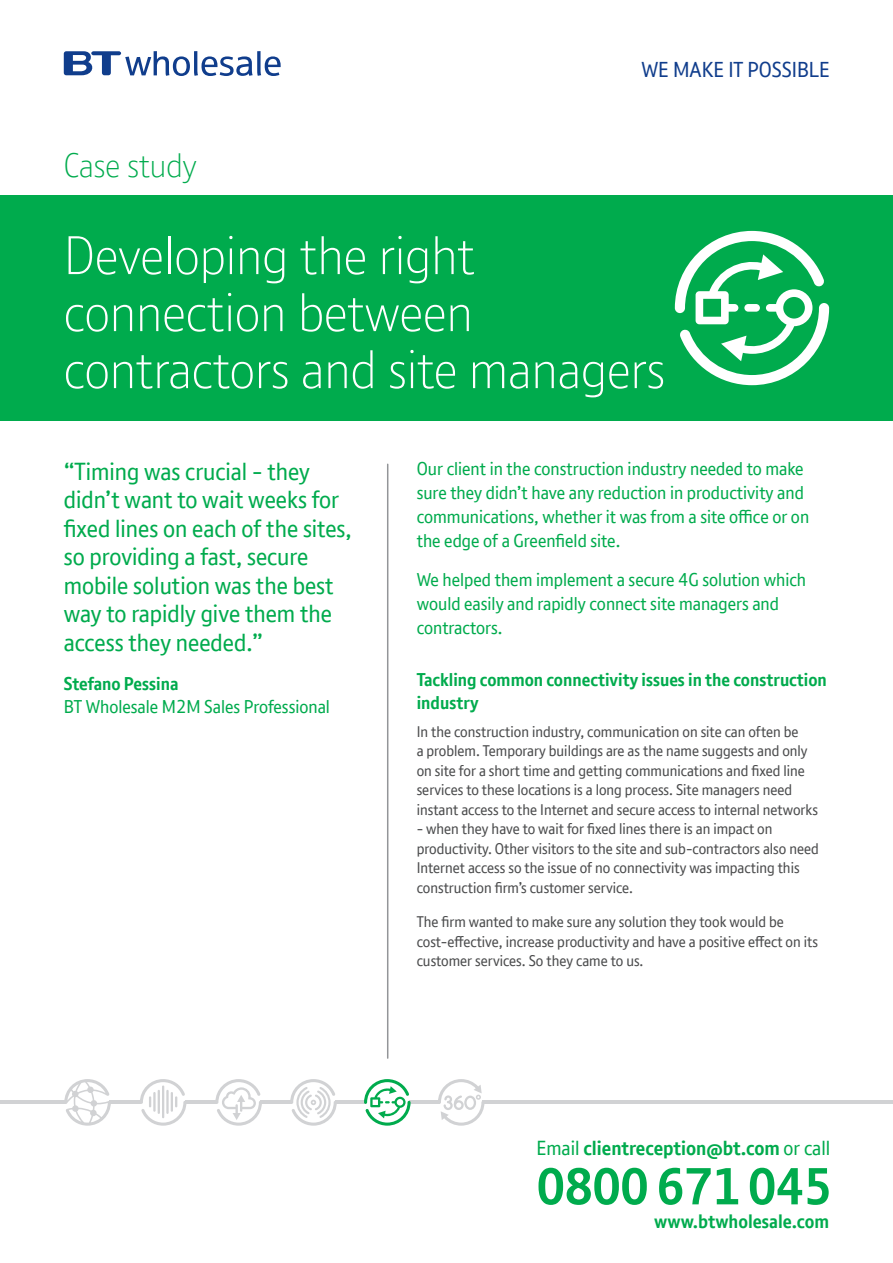
<style>
.page{position:relative;width:893px;height:1263px;background:#fff}
.page>*{position:absolute;margin:0;border:0;box-sizing:border-box;transform-origin:0 0}
.t1{font:300 52.5px/57px "BT Font";color:#fff}
.t2{font:700 50.25px "BT Font";letter-spacing:-.02em;color:#00ab4d}
.t3{font:300 33px "BT Font";color:#00ab4d}
.Body{font:24px/28.5px "BT Font";color:#00ab4d}
.t4{font:21px "BT Font";color:#103d8c}
.t5{font:700 19.8px "BT Font";color:#00ab4d}
.t6{font:700 18.9px "BT Font";color:#00ab4d}
.Body-2{font:18px/24px "BT Font";color:#00ab4d}
.Body-3{font:700 18px/22.5px "BT Font";color:#00ab4d}
.Body-4{font:15px/19.5px "BT Font";color:#4b4c4d}
.s1{font-weight:700}
.s2{font-weight:400}
</style>
<div class="page">
<div style="left:0;top:196px;width:893px;height:225px;background:#00ab4d"></div>
<svg style="left:64px;top:51px;width:217px;height:25px"></svg>
<hr style="left:109px;top:1101px;width:32px;height:3px;background:#d1d2d4">
<hr style="left:185px;top:1101px;width:32px;height:3px;background:#d1d2d4">
<hr style="left:0;top:1101px;width:66px;height:3px;background:#d1d2d4">
<hr style="left:483px;top:1101px;width:410px;height:3px;background:#d1d2d4">
<hr style="left:260px;top:1101px;width:32px;height:3px;background:#d1d2d4">
<svg style="left:215px;top:1079px;width:47px;height:47px"></svg>
<svg style="left:140px;top:1079px;width:46px;height:47px"></svg>
<svg style="left:64px;top:1079px;width:47px;height:47px"></svg>
<hr style="left:335px;top:1101px;width:31px;height:3px;background:#d1d2d4">
<hr style="left:409px;top:1101px;width:30px;height:3px;background:#d1d2d4">
<svg style="left:438px;top:1079px;width:46px;height:47px"></svg>
<svg style="left:290px;top:1079px;width:47px;height:47px"></svg>
<svg style="left:364px;top:1079px;width:47px;height:47px"></svg>
<svg style="left:675px;top:231px;width:154px;height:154px"></svg>
<div style="left:744px;top:304px;width:16px;height:8px;background:#fff;border-radius:4px"></div>
<hr style="left:387px;top:464px;width:1px;height:594px;background:#939598">
<p class="t3" style="left:64px;top:144px;width:134px">Case study</p>
<p class="t4" style="left:641px;top:55px;width:190px">WE MAKE IT POSSIBLE</p>
<p class="t1" style="left:64px;top:226px;width:603px">Developing the right connection between contractors and site managers</p>
<p class="Body" style="left:64px;top:457px;width:289px">“Timing was crucial - they didn’t want to wait weeks for fixed lines on each of the sites, so providing a fast, secure mobile solution was the best way to rapidly give them the access they needed.”</p>
<p class="Body-2" style="left:64px;top:672px;width:268px;line-height:22.5px"><span class="s1">Stefano Pessina<br></span>BT Wholesale M2M Sales Professional</p>
<p class="Body-2" style="left:417px;top:457px;width:394px">Our client in the construction industry needed to make sure they didn’t have any reduction in productivity and communications, whether it was from a site office or on the edge of a Greenfield site.</p>
<p class="Body-2" style="left:417px;top:567px;width:391px">We helped them implement a secure 4G solution which would easily and rapidly connect site managers and contractors.</p>
<p class="Body-3" style="left:417px;top:669px;width:412px">Tackling common connectivity issues in the construction industry</p>
<p class="Body-4" style="left:417px;top:722px;width:403px">In the construction industry, communication on site can often be<br>a problem. Temporary buildings are as the name suggests and only on site for a short time and getting communications and fixed line services to these locations is a long process. Site managers need instant access to the Internet and secure access to internal networks</p>
<p class="Body-4" style="left:417px;top:819px;width:404px">- when they have to wait for fixed lines there is an impact on productivity. Other visitors to the site and sub-contractors also need Internet access so the issue of no connectivity was impacting this construction firm’s customer service.</p>
<p class="Body-4" style="left:417px;top:912px;width:403px">The firm wanted to make sure any solution they took would be cost-effective, increase productivity and have a positive effect on its customer services. So they came to us.</p>
<p class="t5" style="left:536px;top:1135px;width:295px"><span class="s2">Email</span> clientreception@bt.com <span class="s2">or call</span></p>
<p class="t2" style="left:536px;top:1153px;width:297px">0800 671 045</p>
<p class="t6" style="left:654px;top:1209px;width:176px">www.btwholesale.com</p>
</div>
